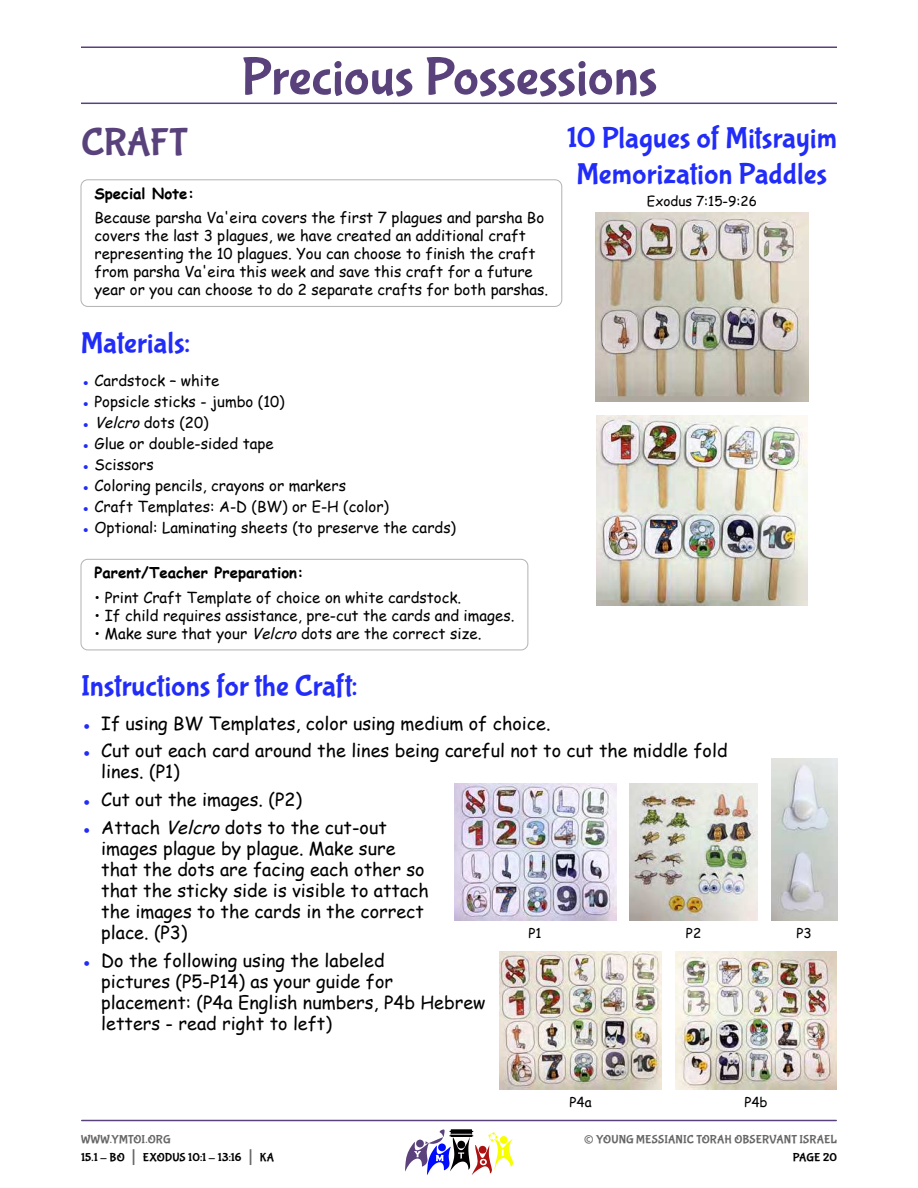
<style>
.page{position:relative;width:918px;height:1188px;background:#fff}
.page>*{position:absolute;margin:0;border:0;box-sizing:border-box;transform-origin:0 0}
.t1{font:54px "Bubblegum Sans";letter-spacing:-.005em;color:#59417c}
.t2{font:39px "Bubblegum Sans";letter-spacing:-.01em;color:#59417c}
.t3{font:30px/36px "Bubblegum Sans";letter-spacing:.005em;color:#222cf9;text-align:center}
.t4{font:27px "Bubblegum Sans";color:#666}
.t5{font:18px/21px "Comic Sans MS";color:#000}
.t6{font:15px/18px "Comic Sans MS";color:#000}
.t7{font:700 15px "Comic Sans MS";color:#000}
.t8{font:13.5px "Comic Sans MS";color:#000}
.t9{font:12px/18px "Bubblegum Sans";letter-spacing:.015em;color:#000}
.t10{font:12px "Bubblegum Sans";letter-spacing:.01em;color:#666}
.s1{color:#222cf9}
.s2{font-style:italic}
.s3{color:#666}
.s4{font-size:21px;color:#666}
</style>
<div class="page">
<hr style="left:82px;top:1120px;width:754px;height:1px;background:#59417c">
<svg style="left:405px;top:1129px;width:108px;height:46px"></svg>
<hr style="left:81px;top:103px;width:756px;height:1px;background:#59417c">
<hr style="left:81px;top:46px;width:756px;height:2px;background:#59417c">
<div style="left:81px;top:179px;width:481px;height:128px;border:1px solid #b2b2b2;border-radius:7px"></div>
<div style="left:81px;top:559px;width:447px;height:91px;border:1px solid #b2b2b2;border-radius:7px"></div>
<img style="left:595px;top:212px;width:214px;height:190px">
<img style="left:596px;top:415px;width:212px;height:190px">
<img style="left:630px;top:784px;width:128px;height:136px">
<img style="left:500px;top:951px;width:162px;height:138px">
<img style="left:675px;top:951px;width:162px;height:138px">
<img style="left:771px;top:758px;width:66px;height:162px">
<img style="left:454px;top:784px;width:162px;height:136px">
<h1 class="t1" style="left:241px;top:53px;width:418px">Precious Possessions</h1>
<h3 class="t3" style="left:567px;top:122px;width:271px">10 Plagues of Mitsrayim<br>Memorization Paddles</h3>
<p class="t8" style="left:647px;top:195px;width:112px">Exodus 7:15-9:26</p>
<h2 class="t2" style="left:81px;top:125px;width:108px">CRAFT</h2>
<p class="t7" style="left:94px;top:187px;width:101px">Special Note:</p>
<p class="t6" style="left:94px;top:210px;width:455px">Because parsha Va'eira covers the first 7 plagues and parsha Bo covers the last 3 plagues, we have created an additional craft representing the 10 plagues. You can choose to finish the craft from parsha Va'eira this week and save this craft for a future year or you can choose to do 2 separate crafts for both parshas.</p>
<h3 class="t3" style="left:81px;top:327px;width:111px">Materials:</h3>
<p class="t6" style="left:81px;top:373px;width:140px"><span class="s1">●</span> Cardstock – white</p>
<p class="t6" style="left:81px;top:394px;width:205px"><span class="s1">●</span> Popsicle sticks - jumbo (10)</p>
<p class="t6" style="left:81px;top:415px;width:129px"><span class="s1">●</span> <span class="s2">Velcro</span> dots (20)</p>
<p class="t6" style="left:81px;top:436px;width:194px"><span class="s1">●</span> Glue or double-sided tape</p>
<p class="t6" style="left:81px;top:457px;width:74px"><span class="s1">●</span> Scissors</p>
<p class="t6" style="left:81px;top:478px;width:267px"><span class="s1">●</span> Coloring pencils, crayons or markers</p>
<p class="t6" style="left:81px;top:499px;width:310px"><span class="s1">●</span> Craft Templates: A-D (BW) or E-H (color)</p>
<p class="t6" style="left:81px;top:520px;width:377px"><span class="s1">●</span> Optional: Laminating sheets (to preserve the cards)</p>
<p class="t7" style="left:94px;top:566px;width:211px">Parent/Teacher Preparation:</p>
<p class="t6" style="left:94px;top:590px;width:368px">• Print Craft Template of choice on white cardstock.</p>
<p class="t6" style="left:94px;top:608px;width:421px">• If child requires assistance, pre-cut the cards and images.</p>
<p class="t6" style="left:94px;top:626px;width:389px">• Make sure that your <span class="s2">Velcro</span> dots are the correct size.</p>
<h3 class="t3" style="left:81px;top:671px;width:278px">Instructions for the Craft:</h3>
<p class="t5" style="left:81px;top:714px;width:471px"><span class="s1">●</span> If using BW Templates, color using medium of choice.</p>
<p class="t5" style="left:101px;top:742px;width:628px;text-indent:-20px"><span class="s1">●</span> Cut out each card around the lines being careful not to cut the middle fold lines. (P1)</p>
<p class="t5" style="left:81px;top:791px;width:222px"><span class="s1">●</span> Cut out the images. (P2)</p>
<p class="t5" style="left:101px;top:819px;width:329px;text-indent:-20px"><span class="s1">●</span> Attach <span class="s2">Velcro</span> dots to the cut-out images plague by plague. Make sure that the dots are facing each other so that the sticky side is visible to attach the images to the cards in the correct place. (P3)</p>
<p class="t5" style="left:101px;top:951px;width:386px;text-indent:-20px"><span class="s1">●</span> Do the following using the labeled<br>pictures (P5-P14) as your guide for placement: (P4a English numbers, P4b Hebrew letters - read right to left)</p>
<p class="t8" style="left:528px;top:927px;width:15px">P1</p>
<p class="t8" style="left:796px;top:927px;width:17px">P3</p>
<p class="t8" style="left:686px;top:927px;width:17px">P2</p>
<p class="t9" style="left:81px;top:1131px;width:195px"><span class="s3">WWW.YMTOI.ORG<br></span>15.1 - BO <span class="s4">|</span> EXODUS 10:1 - 13:16 <span class="s4">|</span> KA</p>
<p class="t8" style="left:569px;top:1096px;width:24px">P4a</p>
<p class="t8" style="left:744px;top:1096px;width:25px">P4b</p>
<h3 class="t4" style="left:584px;top:1128px;width:12px">©</h3>
<p class="t10" style="left:596px;top:1134px;width:242px">YOUNG MESSIANIC TORAH OBSERVANT ISRAEL</p>
<p class="t9" style="left:793px;top:1149px;width:46px">PAGE 20</p>
</div>
